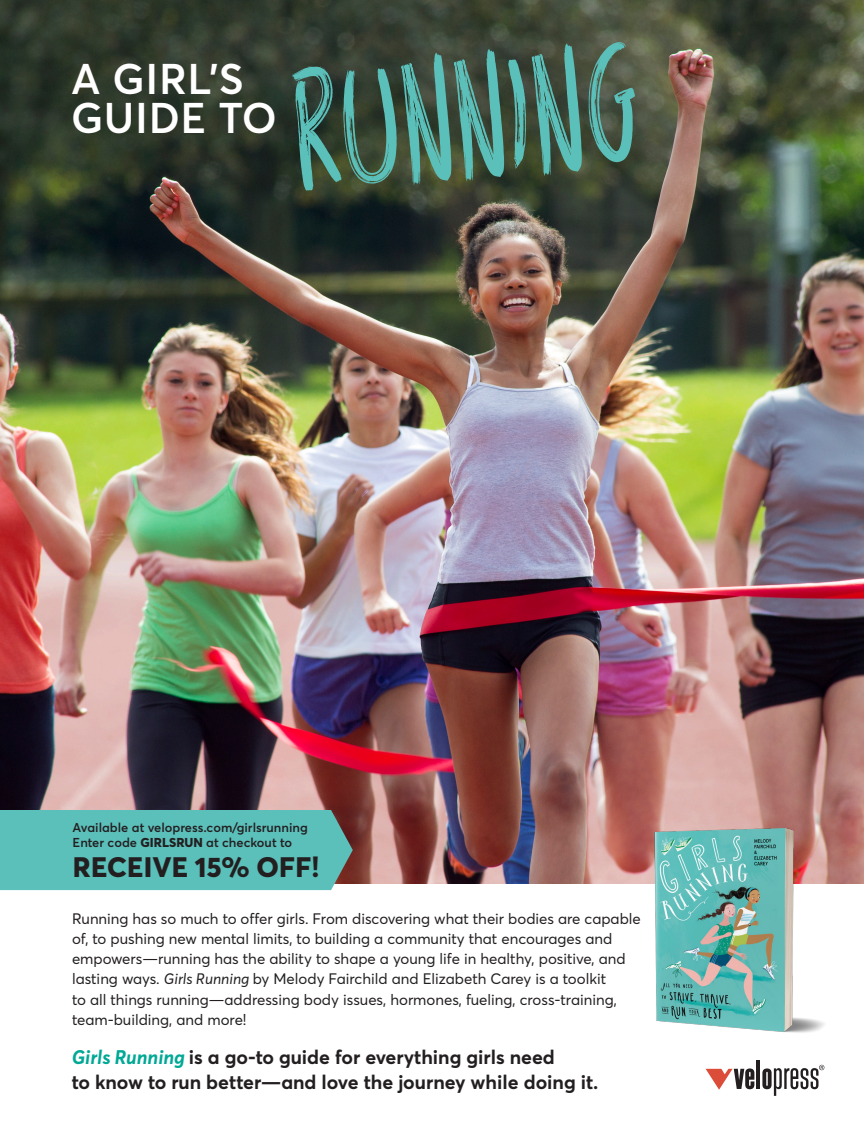
<style>
.page{position:relative;width:864px;height:1134px;background:#fff}
.page>*{position:absolute;margin:0;border:0;box-sizing:border-box;transform-origin:0 0}
.t1{font:156.45px "REIS";color:#5bbfba}
.t2{font:600 42.45px/39px "Averta PE";letter-spacing:.015em;color:#fff}
.t3{font:800 27.9px "Averta PE";letter-spacing:.01em;color:#231f20}
.t4{font:700 19.5px/24.9px "Averta PE";color:#231f20}
.t5{font:15px/20.2px "Averta PE";color:#231f20}
.t6{font:600 12.75px "Averta PE";color:#231f20}
.s1{font-weight:800}
.s2{font-style:italic}
.s3{font-style:italic;color:#00a895}
</style>
<div class="page">
<img style="left:0;top:0;width:864px;height:884px">
<hr style="left:756px;top:1060px;width:4px;height:29px;background:#231f20">
<svg style="left:706px;top:1068px;width:48px;height:22px"></svg>
<svg style="left:762px;top:1065px;width:62px;height:31px"></svg>
<div style="left:0;top:810px;width:353px;height:80px;background:#5bbfba"></div>
<img style="left:639px;top:821px;width:192px;height:212px">
<p class="t2" style="left:71px;top:57px;width:207px">A GIRL’S<br>GUIDE TO</p>
<p class="t1" style="left:285px;top:47px;width:352px;rotate:-4deg">RUNNING</p>
<p class="t6" style="left:73px;top:818px;width:237px">Available at velopress.com/girlsrunning</p>
<p class="t6" style="left:73px;top:833px;width:221px">Enter code <span class="s1">GIRLSRUN</span> at checkout to</p>
<p class="t3" style="left:73px;top:847px;width:248px">RECEIVE 15% OFF!</p>
<p class="t5" style="left:72px;top:908px;width:570px">Running has so much to offer girls. From discovering what their bodies are capable of, to pushing new mental limits, to building a community that encourages and empowers—running has the ability to shape a young life in healthy, positive, and lasting ways. <span class="s2">Girls Running</span> by Melody Fairchild and Elizabeth Carey is a toolkit<br>to all things running—addressing body issues, hormones, fueling, cross-training, team-building, and more!</p>
<p class="t4" style="left:72px;top:1044px;width:528px"><span class="s3">Girls Running</span> is a go-to guide for everything girls need<br>to know to run better—and love the journey while doing it.</p>
</div>
